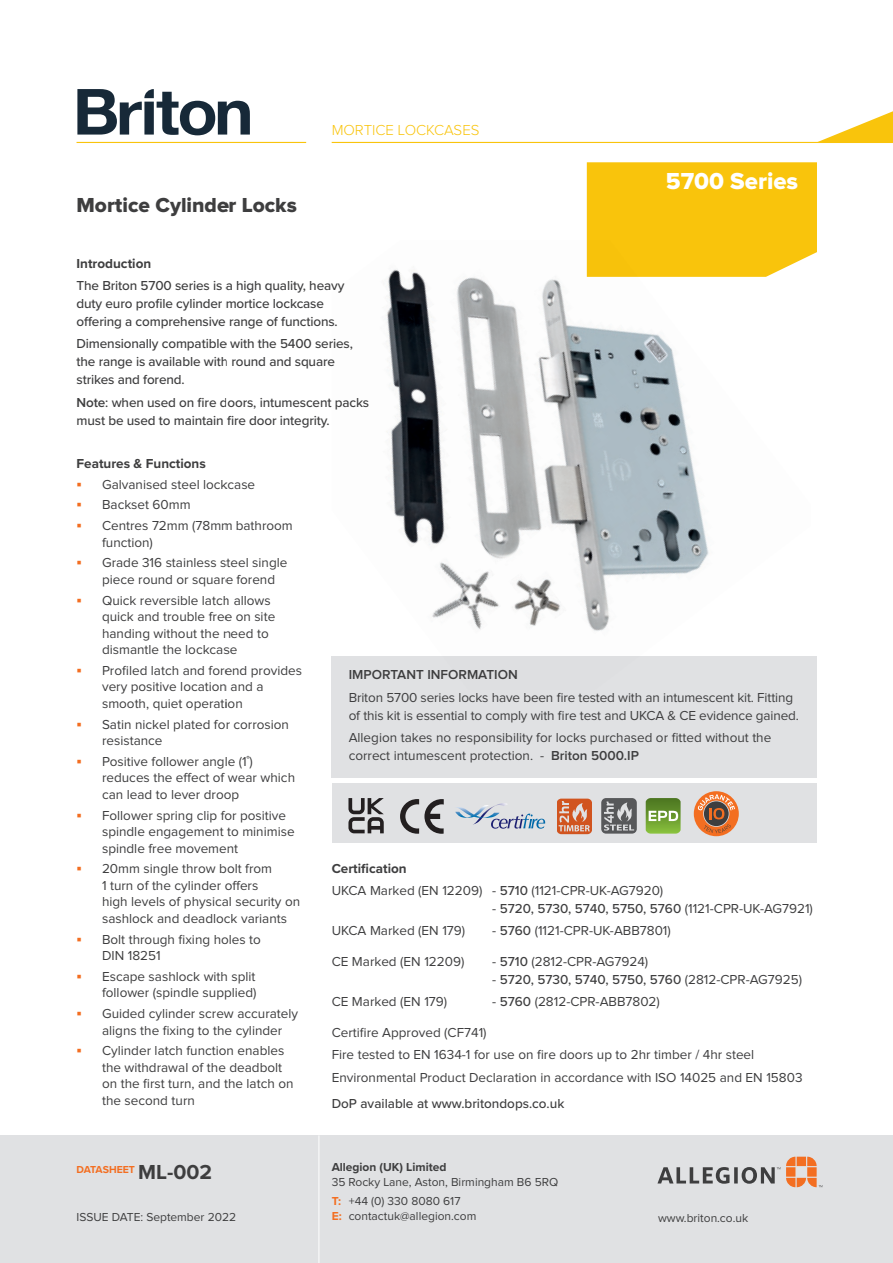
<style>
.page{position:relative;width:893px;height:1263px;background:#fff}
.page>*{position:absolute;margin:0;border:0;box-sizing:border-box;transform-origin:0 0}
.Products{font:24px "Proxima Nova Extrabld";color:#fff}
.t1{font:21px "Proxima Nova Extrabld";color:#3e3e3f}
.t2{font:300 15px "Proxima Nova";color:#f9c40c}
.AllegionBody{font:13.5px/16.5px "Proxima Nova";color:#3e3e3f}
.AllegionBody-2{font:500 13.5px/18px "Proxima Nova";letter-spacing:-.01em;color:#3e3e3f}
.AllegionBody-3{font:700 13.5px "Proxima Nova";color:#3e3e3f}
.AllegionBody-4{font:600 13.5px "Proxima Nova";color:#3e3e3f}
.Bulleted_body{font:700 13.5px "Proxima Nova";color:#3e3e3f}
.t3{font:12px/19.2px "Proxima Nova";color:#3e3e3f}
.t4{font:700 12px "Proxima Nova";color:#3e3e3f}
.t5{font:700 10.5px "Proxima Nova";letter-spacing:-.005em;color:#f36e21}
.s1{font-weight:600}
.s2{font-size:21px;color:#3e3e3f}
.s3{font-weight:500}
.s4{font-weight:400}
.s5{font-weight:700;color:#f36e21}
</style>
<div class="page">
<div style="left:0;top:1135px;width:893px;height:128px;background:#e0e1e3"></div>
<svg style="left:786px;top:1157px;width:36px;height:30px"></svg>
<svg style="left:657px;top:1167px;width:123px;height:17px"></svg>
<hr style="left:319px;top:1135px;width:1px;height:128px;background:#fff">
<hr style="left:332px;top:142px;width:561px;height:1px;background:#f9c40c">
<svg style="left:816px;top:111px;width:77px;height:31px"></svg>
<hr style="left:77px;top:142px;width:229px;height:1px;background:#f9c40c">
<svg style="left:77px;top:89px;width:173px;height:46px"></svg>
<div style="left:587px;top:162px;width:230px;height:93px;background:#f9c40c"></div>
<div style="left:332px;top:783px;width:484px;height:60px;background:#e0e1e3"></div>
<svg style="left:400px;top:799px;width:44px;height:35px"></svg>
<svg style="left:557px;top:799px;width:35px;height:35px"></svg>
<svg style="left:455px;top:803px;width:90px;height:26px"></svg>
<svg style="left:602px;top:798px;width:34px;height:36px"></svg>
<svg style="left:646px;top:798px;width:35px;height:36px"></svg>
<svg style="left:694px;top:791px;width:45px;height:45px"></svg>
<svg style="left:348px;top:798px;width:36px;height:35px"></svg>
<div style="left:332px;top:656px;width:485px;height:121px;background:#e0e1e3"></div>
<img style="left:386px;top:240px;width:425px;height:391px">
<p class="t1" style="left:77px;top:196px;width:222px">Mortice Cylinder Locks</p>
<p class="t2" style="left:332px;top:123px;width:149px">MORTICE LOCKCASES</p>
<p class="AllegionBody-3" style="left:77px;top:253px;width:76px">Introduction</p>
<p class="AllegionBody-2" style="left:77px;top:276px;width:269px">The Briton 5700 series is a high quality, heavy duty euro profile cylinder mortice lockcase offering a comprehensive range of functions.</p>
<p class="AllegionBody-2" style="left:77px;top:334px;width:278px">Dimensionally compatible with the 5400 series, the range is available with round and square strikes and forend.</p>
<p class="AllegionBody-2" style="left:77px;top:393px;width:294px"><span class="s1">Note</span>: when used on fire doors, intumescent packs must be used to maintain fire door integrity.</p>
<p class="Products" style="left:666px;top:170px;width:134px">5700 Series</p>
<p class="Bulleted_body" style="left:77px;top:453px;width:131px">Features &amp; Functions</p>
<p class="AllegionBody" style="left:102px;top:476px;width:155px">Galvanised steel lockcase</p>
<p class="AllegionBody" style="left:102px;top:497px;width:90px">Backset 60mm</p>
<p class="AllegionBody" style="left:102px;top:518px;width:192px">Centres 72mm (78mm bathroom function)</p>
<p class="AllegionBody" style="left:102px;top:555px;width:187px">Grade 316 stainless steel single piece round or square forend</p>
<p class="AllegionBody" style="left:102px;top:592px;width:175px">Quick reversible latch allows quick and trouble free on site handing without the need to dismantle the lockcase</p>
<p class="AllegionBody" style="left:102px;top:663px;width:202px">Profiled latch and forend provides very positive location and a smooth, quiet operation</p>
<p class="AllegionBody" style="left:102px;top:716px;width:188px">Satin nickel plated for corrosion resistance</p>
<p class="AllegionBody" style="left:102px;top:754px;width:195px">Positive follower angle (1˚) reduces the effect of wear which can lead to lever droop</p>
<p class="AllegionBody" style="left:102px;top:807px;width:194px">Follower spring clip for positive spindle engagement to minimise spindle free movement</p>
<p class="AllegionBody" style="left:102px;top:861px;width:200px">20mm single throw bolt from<br>1 turn of the cylinder offers<br>high levels of physical security on sashlock and deadlock variants</p>
<p class="AllegionBody" style="left:102px;top:931px;width:160px">Bolt through fixing holes to<br>DIN 18251</p>
<p class="AllegionBody" style="left:102px;top:969px;width:156px">Escape sashlock with split follower (spindle supplied)</p>
<p class="AllegionBody" style="left:102px;top:1006px;width:198px">Guided cylinder screw accurately aligns the fixing to the cylinder</p>
<p class="AllegionBody" style="left:102px;top:1043px;width:193px">Cylinder latch function enables the withdrawal of the deadbolt on the first turn, and the latch on the second turn</p>
<p class="t5" style="left:77px;top:1161px;width:137px">DATASHEET <span class="s2">ML-002</span></p>
<p class="t3" style="left:77px;top:1208px;width:161px">ISSUE DATE: September 2022</p>
<p class="AllegionBody-4" style="left:349px;top:669px;width:171px">IMPORTANT INFORMATION</p>
<p class="AllegionBody" style="left:349px;top:689px;width:452px;line-height:18px">Briton 5700 series locks have been fire tested with an intumescent kit. Fitting of this kit is essential to comply with fire test and UKCA &amp; CE evidence gained.</p>
<p class="AllegionBody" style="left:349px;top:729px;width:424px;line-height:18px">Allegion takes no responsibility for locks purchased or fitted without the correct intumescent protection. - <span class="s1">Briton 5000.IP</span></p>
<p class="AllegionBody-3" style="left:332px;top:858px;width:77px">Certification</p>
<p class="AllegionBody" style="left:332px;top:883px;width:333px">UKCA Marked (EN 12209) - <span class="s3">5710</span> (1121-CPR-UK-AG7920)</p>
<p class="AllegionBody-2" style="left:492px;top:899px;width:322px"><span class="s4">-</span> 5720, 5730, 5740, 5750, 5760 <span class="s4">(1121-CPR-UK-AG7921)</span></p>
<p class="AllegionBody" style="left:332px;top:923px;width:135px">UKCA Marked (EN 179)</p>
<p class="AllegionBody" style="left:492px;top:923px;width:180px">- <span class="s3">5760</span> (1121-CPR-UK-ABB7801)</p>
<p class="AllegionBody" style="left:332px;top:954px;width:134px">CE Marked (EN 12209)</p>
<p class="AllegionBody" style="left:492px;top:954px;width:158px">- <span class="s3">5710</span> (2812-CPR-AG7924)</p>
<p class="AllegionBody-2" style="left:492px;top:970px;width:311px"><span class="s4">-</span> 5720, 5730, 5740, 5750, 5760 <span class="s4">(2812-CPR-AG7925)</span></p>
<p class="AllegionBody" style="left:332px;top:994px;width:117px">CE Marked (EN 179)</p>
<p class="AllegionBody" style="left:492px;top:994px;width:169px">- <span class="s3">5760</span> (2812-CPR-ABB7802)</p>
<p class="AllegionBody" style="left:332px;top:1025px;width:156px">Certifire Approved (CF741)</p>
<p class="AllegionBody" style="left:332px;top:1047px;width:424px">Fire tested to EN 1634-1 for use on fire doors up to 2hr timber / 4hr steel</p>
<p class="AllegionBody" style="left:332px;top:1069px;width:472px">Environmental Product Declaration in accordance with ISO 14025 and EN 15803</p>
<p class="AllegionBody-2" style="left:332px;top:1094px;width:234px">DoP available at www.britondops.co.uk</p>
<p class="t4" style="left:332px;top:1158px;width:116px">Allegion (UK) Limited</p>
<p class="t3" style="left:332px;top:1173px;width:228px">35 Rocky Lane, Aston, Birmingham B6 5RQ<br><span class="s5">T:</span> +44 (0) 330 8080 617</p>
<p class="t3" style="left:332px;top:1207px;width:146px"><span class="s5">E:</span> contactuk@allegion.com</p>
<p class="t3" style="left:658px;top:1209px;width:92px">www.briton.co.uk</p>
</div>
